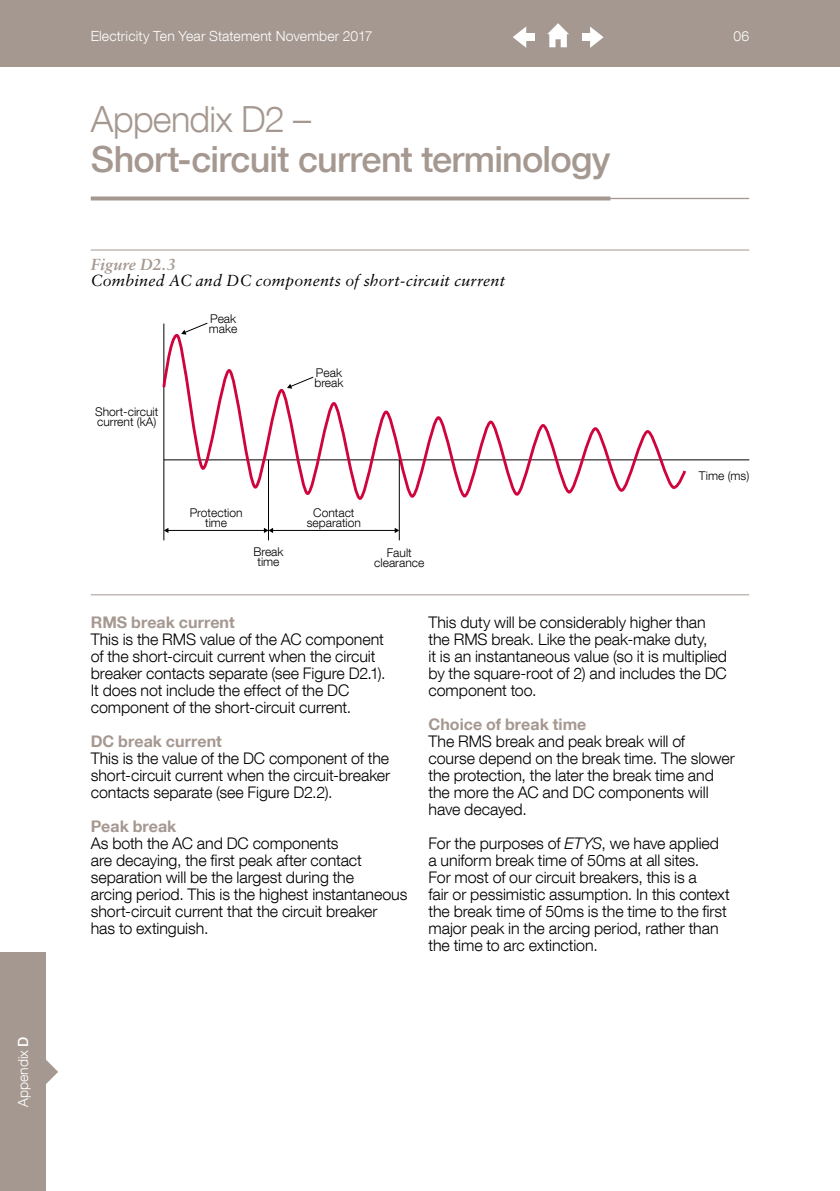
<style>
.page{position:relative;width:840px;height:1191px;background:#fff}
.page>*{position:absolute;margin:0;border:0;box-sizing:border-box;transform-origin:0 0}
.t1{font:500 36px "Helvetica Neue LT Com";letter-spacing:-.02em;color:#a59890}
.t2{font:300 36px "Helvetica Neue LT Com";letter-spacing:-.02em;color:#a59890}
.t3{font:300 16px/17px "Helvetica Neue LT Com";letter-spacing:-.005em;color:#000}
.t4{font:700 16px "Helvetica Neue LT Com";letter-spacing:.005em;color:#a59890}
.t5{font:italic 16px "Sabon";letter-spacing:.01em;color:#000}
.t6{font:italic 700 16px "Sabon";color:#a59890}
.t7{font:300 14px "Helvetica Neue LT Com";letter-spacing:.01em;color:#fff}
.t8{font:300 12px/10px "Helvetica Neue LT Com";color:#000;text-align:center}
.s1{font-weight:500}
.s2{font-style:italic}
</style>
<div class="page">
<hr style="left:164px;top:459px;width:585px;height:1px;background:#000">
<hr style="left:163px;top:323px;width:1px;height:217px;background:#000">
<svg style="left:162px;top:332px;width:525px;height:170px"></svg>
<hr style="left:268px;top:460px;width:1px;height:80px;background:#000">
<hr style="left:399px;top:460px;width:1px;height:80px;background:#000">
<hr style="left:167px;top:530px;width:97px;height:1px;background:#000">
<svg style="left:164px;top:528px;width:4px;height:5px"></svg>
<hr style="left:272px;top:530px;width:123px;height:1px;background:#000">
<svg style="left:264px;top:528px;width:9px;height:5px"></svg>
<svg style="left:394px;top:528px;width:5px;height:5px"></svg>
<svg style="left:181px;top:322px;width:27px;height:13px"></svg>
<svg style="left:287px;top:376px;width:27px;height:13px"></svg>
<hr style="left:91px;top:249px;width:657px;height:1px;background:#a59890">
<hr style="left:91px;top:594px;width:657px;height:1px;background:#a59890">
<hr style="left:91px;top:198px;width:657px;height:1px;background:#a59890">
<svg style="left:91px;top:196px;width:519px;height:4px;fill:#a59890"></svg>
<div style="left:0;top:952px;width:45px;height:239px;background:#a59890"></div>
<svg style="left:45px;top:1059px;width:13px;height:25px"></svg>
<div style="left:0;top:0;width:839px;height:66px;background:#a59890"></div>
<svg style="left:547px;top:23px;width:21px;height:24px"></svg>
<svg style="left:590px;top:27px;width:13px;height:21px"></svg>
<div style="left:581px;top:33px;width:12px;height:8px;background:#fff"></div>
<svg style="left:513px;top:27px;width:13px;height:21px"></svg>
<div style="left:522px;top:33px;width:12px;height:8px;background:#fff"></div>
<p class="t7" style="left:15px;top:1107px;width:72px;rotate:-90deg">Appendix <span class="s1">D</span></p>
<p class="t7" style="left:91px;top:28px;width:283px">Electricity Ten Year Statement November 2017</p>
<p class="t7" style="left:733px;top:28px;width:17px">06</p>
<h1 class="t2" style="left:91px;top:97px;width:222px">Appendix D2 –</h1>
<h1 class="t1" style="left:91px;top:137px;width:521px">Short-circuit current terminology</h1>
<p class="t6" style="left:91px;top:255px;width:86px">Figure D2.3</p>
<p class="t5" style="left:91px;top:271px;width:415px">Combined AC and DC components of short-circuit current</p>
<p class="t8" style="left:95px;top:407px;width:65px;text-align:left">Short-circuit current (kA)</p>
<p class="t8" style="left:209px;top:313px;width:30px;text-align:left">Peak make</p>
<p class="t8" style="left:314px;top:367px;width:31px;text-align:left">Peak break</p>
<p class="t8" style="left:190px;top:507px;width:54px">Protection time</p>
<p class="t8" style="left:306px;top:507px;width:56px">Contact separation</p>
<p class="t8" style="left:253px;top:546px;width:32px">Break time</p>
<p class="t8" style="left:374px;top:547px;width:51px">Fault clearance</p>
<p class="t8" style="left:698px;top:470px;width:52px">Time (ms)</p>
<p class="t4" style="left:91px;top:612px;width:145px">RMS break current</p>
<p class="t3" style="left:91px;top:631px;width:296px">This is the RMS value of the AC component of the short-circuit current when the circuit breaker contacts separate (see Figure D2.1).<br>It does not include the effect of the DC component of the short-circuit current.</p>
<p class="t4" style="left:91px;top:731px;width:132px">DC break current</p>
<p class="t3" style="left:91px;top:750px;width:301px;text-align:justify">This is the value of the DC component of the short-circuit current when the circuit-breaker contacts separate (see Figure D2.2).</p>
<p class="t4" style="left:91px;top:816px;width:87px">Peak break</p>
<p class="t3" style="left:91px;top:835px;width:318px">As both the AC and DC components<br>are decaying, the first peak after contact separation will be the largest during the<br>arcing period. This is the highest instantaneous short-circuit current that the circuit breaker<br>has to extinguish.</p>
<p class="t3" style="left:428px;top:614px;width:300px">This duty will be considerably higher than the RMS break. Like the peak-make duty,<br>it is an instantaneous value (so it is multiplied by the square-root of 2) and includes the DC component too.</p>
<p class="t4" style="left:428px;top:714px;width:159px">Choice of break time</p>
<p class="t3" style="left:428px;top:733px;width:307px">The RMS break and peak break will of course depend on the break time. The slower the protection, the later the break time and the more the AC and DC components will have decayed.</p>
<p class="t3" style="left:428px;top:835px;width:303px">For the purposes of <span class="s2">ETYS</span>, we have applied a uniform break time of 50ms at all sites.<br>For most of our circuit breakers, this is a<br>fair or pessimistic assumption. In this context the break time of 50ms is the time to the first major peak in the arcing period, rather than the time to arc extinction.</p>
</div>
